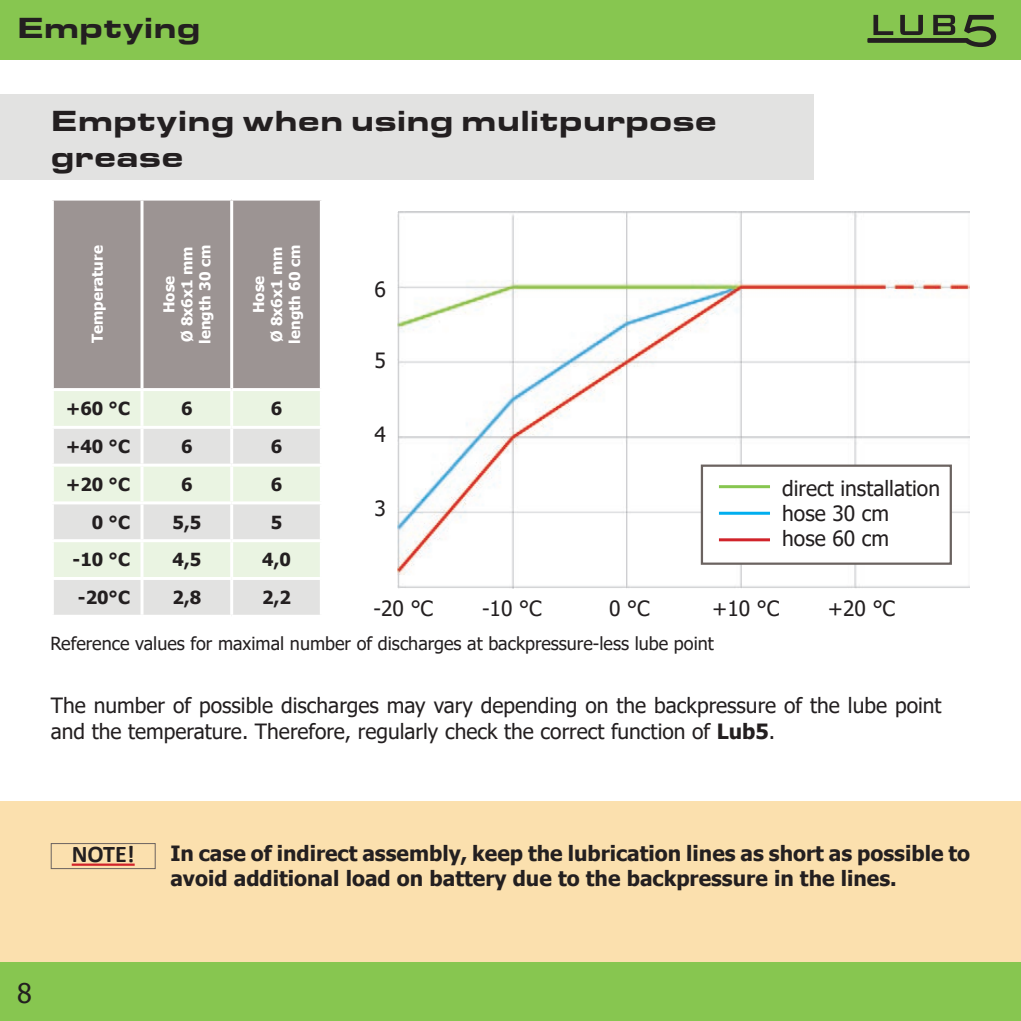
<style>
.page{position:relative;width:1021px;height:1021px;background:#fff}
.page>*{position:absolute;margin:0;border:0;box-sizing:border-box;transform-origin:0 0}
.t1{font:30px/36px "Eurostar Black Extended";color:#231f20}
.t2{font:27px "Tahoma";color:#231f20}
.t3{font:700 24px "Calibri";color:#231f20}
.t4{font:21px/25.2px "Tahoma";color:#231f20}
.t5{font:700 21px/25.2px "Tahoma";color:#231f20}
.t6{font:18px "Tahoma";color:#231f20}
.t7{font:700 18px "Tahoma";color:#231f20}
.t8{font:700 15px/18px "Tahoma";color:#fff;text-align:center}
.s1{font-weight:700}
</style>
<div class="page">
<div style="left:0;top:961px;width:1020px;height:59px;background:#87c650"></div>
<div style="left:0;top:0;width:1020px;height:60px;background:#87c650"></div>
<svg style="left:867px;top:15px;width:129px;height:32px"></svg>
<div style="left:0;top:800px;width:1020px;height:161px;background:#fbe0ae"></div>
<div style="left:0;top:95px;width:814px;height:85px;background:#e2e2e1"></div>
<img style="left:398px;top:211px;width:571px;height:377px">
<div style="left:700px;top:464px;width:251px;height:101px;background:#fff;border:2px solid #6b6360"></div>
<hr style="left:719px;top:485px;width:51px;height:3px;background:#87c650">
<hr style="left:719px;top:511px;width:51px;height:3px;background:#00aeef">
<hr style="left:719px;top:538px;width:51px;height:3px;background:#d1232a">
<hr style="left:72px;top:863px;width:63px;height:2px;background:#d1232a">
<div style="left:51px;top:843px;width:104px;height:26px;border:1px solid #6b6360"></div>
<div style="left:54px;top:200px;width:266px;height:188px;background:#9c9493"></div>
<div style="left:54px;top:391px;width:266px;height:35px;background:#eaf4e2"></div>
<svg style="left:54px;top:429px;width:266px;height:185px;background:#e5e9e1"></svg>
<hr style="left:51px;top:463px;width:91px;height:3px;background:#fff">
<hr style="left:142px;top:463px;width:90px;height:3px;background:#fff">
<hr style="left:232px;top:463px;width:91px;height:3px;background:#fff">
<hr style="left:51px;top:501px;width:91px;height:3px;background:#fff">
<hr style="left:142px;top:501px;width:90px;height:3px;background:#fff">
<hr style="left:232px;top:501px;width:91px;height:3px;background:#fff">
<hr style="left:51px;top:539px;width:91px;height:3px;background:#fff">
<hr style="left:142px;top:539px;width:90px;height:3px;background:#fff">
<hr style="left:232px;top:539px;width:91px;height:3px;background:#fff">
<hr style="left:51px;top:577px;width:91px;height:3px;background:#fff">
<hr style="left:142px;top:577px;width:90px;height:3px;background:#fff">
<hr style="left:232px;top:577px;width:91px;height:3px;background:#fff">
<hr style="left:140px;top:200px;width:3px;height:188px;background:#fff">
<hr style="left:230px;top:200px;width:3px;height:188px;background:#fff">
<hr style="left:140px;top:391px;width:3px;height:35px;background:#fff">
<hr style="left:230px;top:391px;width:3px;height:35px;background:#fff">
<hr style="left:140px;top:429px;width:3px;height:34px;background:#fff">
<hr style="left:230px;top:429px;width:3px;height:34px;background:#fff">
<hr style="left:140px;top:466px;width:3px;height:35px;background:#fff">
<hr style="left:230px;top:466px;width:3px;height:35px;background:#fff">
<hr style="left:140px;top:504px;width:3px;height:35px;background:#fff">
<hr style="left:230px;top:504px;width:3px;height:35px;background:#fff">
<hr style="left:140px;top:542px;width:3px;height:35px;background:#fff">
<hr style="left:230px;top:542px;width:3px;height:35px;background:#fff">
<hr style="left:140px;top:580px;width:3px;height:34px;background:#fff">
<hr style="left:230px;top:580px;width:3px;height:34px;background:#fff">
<h1 class="t1" style="left:17px;top:9px;width:185px">Emptying</h1>
<h1 class="t1" style="left:51px;top:102px;width:667px">Emptying when using mulitpurpose grease</h1>
<p class="t8" style="left:89px;top:343px;width:99px;rotate:-90deg">Temperature</p>
<p class="t8" style="left:161px;top:343px;width:100px;rotate:-90deg">Hose<br>Ø 8x6x1 mm length 30 cm</p>
<p class="t8" style="left:250px;top:343px;width:100px;rotate:-90deg">Hose<br>Ø 8x6x1 mm length 60 cm</p>
<p class="t7" style="left:66px;top:396px;width:66px">+60 °C</p>
<p class="t7" style="left:181px;top:396px;width:13px">6</p>
<p class="t7" style="left:271px;top:396px;width:13px">6</p>
<p class="t7" style="left:66px;top:434px;width:66px">+40 °C</p>
<p class="t7" style="left:181px;top:434px;width:13px">6</p>
<p class="t7" style="left:271px;top:434px;width:13px">6</p>
<p class="t7" style="left:66px;top:471px;width:66px">+20 °C</p>
<p class="t7" style="left:181px;top:471px;width:13px">6</p>
<p class="t7" style="left:271px;top:471px;width:13px">6</p>
<p class="t7" style="left:92px;top:509px;width:40px">0 °C</p>
<p class="t7" style="left:172px;top:509px;width:30px">5,5</p>
<p class="t7" style="left:271px;top:509px;width:13px">5</p>
<p class="t7" style="left:73px;top:547px;width:59px">-10 °C</p>
<p class="t7" style="left:172px;top:547px;width:30px">4,5</p>
<p class="t7" style="left:262px;top:547px;width:30px">4,0</p>
<p class="t7" style="left:78px;top:585px;width:54px">-20°C</p>
<p class="t7" style="left:172px;top:585px;width:30px">2,8</p>
<p class="t7" style="left:262px;top:585px;width:30px">2,2</p>
<p class="t4" style="left:374px;top:278px;width:13px">6</p>
<p class="t4" style="left:374px;top:349px;width:13px">5</p>
<p class="t4" style="left:374px;top:423px;width:13px">4</p>
<p class="t4" style="left:374px;top:496px;width:13px">3</p>
<p class="t4" style="left:373px;top:597px;width:61px">-20 °C</p>
<p class="t4" style="left:782px;top:477px;width:159px">direct installation hose 30 cm<br>hose 60 cm</p>
<p class="t4" style="left:482px;top:597px;width:61px">-10 °C</p>
<p class="t4" style="left:609px;top:597px;width:42px">0 °C</p>
<p class="t4" style="left:712px;top:597px;width:69px">+10 °C</p>
<p class="t4" style="left:827px;top:597px;width:69px">+20 °C</p>
<p class="t6" style="left:50px;top:631px;width:665px">Reference values for maximal number of discharges at backpressure-less lube point</p>
<p class="t4" style="left:51px;top:694px;width:892px">The number of possible discharges may vary depending on the backpressure of the lube point and the temperature. Therefore, regularly check the correct function of <span class="s1">Lub5</span>.</p>
<p class="t2" style="left:17px;top:974px;width:16px">8</p>
<p class="t3" style="left:72px;top:837px;width:64px">NOTE!</p>
<p class="t5" style="left:170px;top:841px;width:801px">In case of indirect assembly, keep the lubrication lines as short as possible to avoid additional load on battery due to the backpressure in the lines.</p>
</div>
